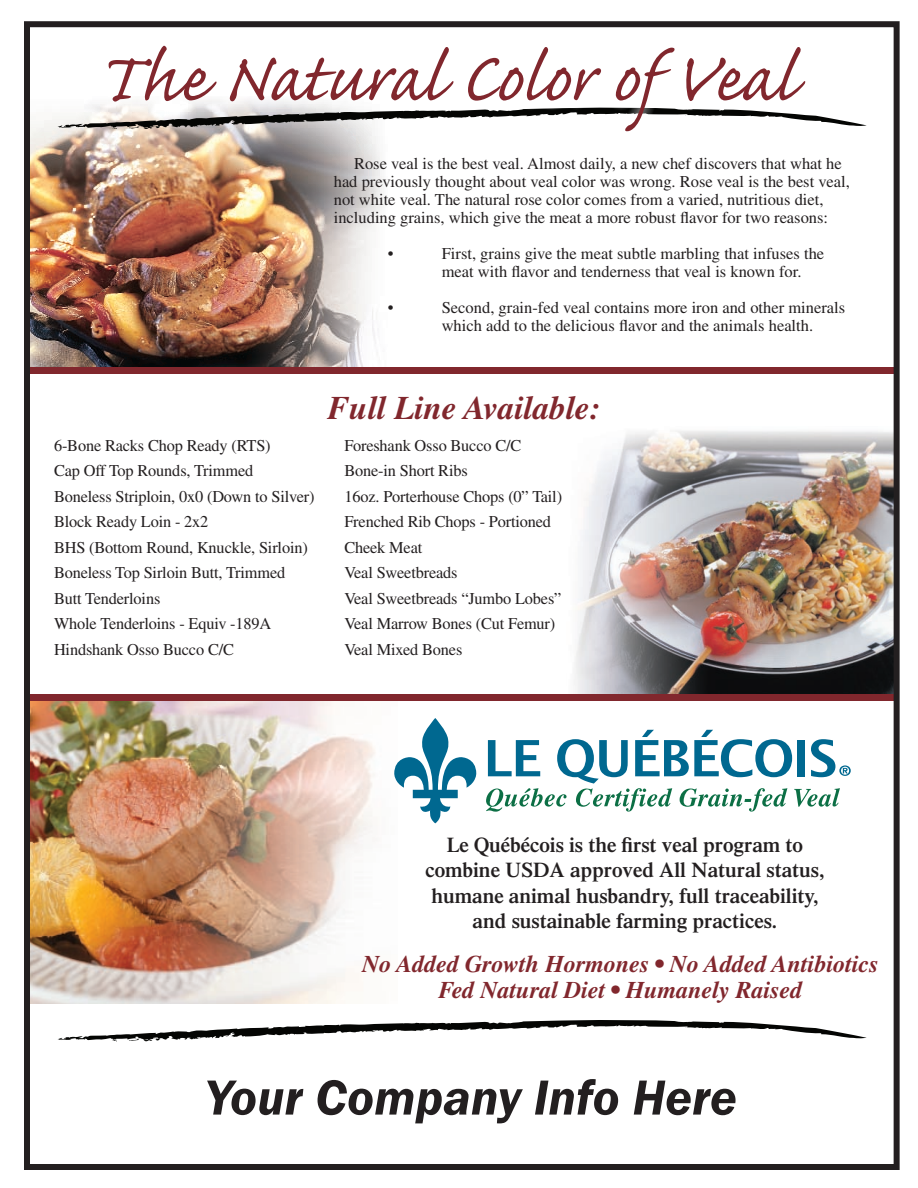
<style>
.page{position:relative;width:918px;height:1188px;background:#fff}
.page>*{position:absolute;margin:0;border:0;box-sizing:border-box;transform-origin:0 0}
.t1{font:88.5px "Caflisch Script";letter-spacing:-.005em;color:#81272d}
.t2{font:italic 600 51px "Franklin Gothic";color:#231f20}
.t3{font:italic 700 33px "Times";color:#81272d}
.t4{font:italic 700 24px/25.5px "Times";color:#81272d;text-align:center}
.t5{font:600 21px/25.5px "Times";color:#231f20;text-align:center}
.t6{font:16.5px/25.5px "Times";letter-spacing:-.01em;color:#231f20}
</style>
<div class="page">
<img style="left:574px;top:431px;width:319px;height:263px">
<img style="left:31px;top:104px;width:351px;height:263px">
<img style="left:31px;top:701px;width:344px;height:303px">
<div style="left:26px;top:694px;width:871px;height:7px;background:#81272d"></div>
<div style="left:26px;top:367px;width:871px;height:6px;background:#81272d"></div>
<svg style="left:57px;top:108px;width:40px;height:21px"></svg>
<svg style="left:57px;top:1020px;width:810px;height:21px"></svg>
<div style="left:97px;top:35px;width:821px;height:123px;background:#fff;opacity:.75"></div>
<svg style="left:394px;top:718px;width:82px;height:105px"></svg>
<svg style="left:486px;top:730px;width:365px;height:82px"></svg>
<div style="left:24px;top:21px;width:876px;height:1149px;border:6px solid #231f20"></div>
<h1 class="t1" style="left:96px;top:33px;width:701px">The Natural Color of Veal</h1>
<p class="t6" style="left:334px;top:154px;width:518px;line-height:18px;text-indent:20px">Rose veal is the best veal. Almost daily, a new chef discovers that what he had previously thought about veal color was wrong. Rose veal is the best veal, not white veal. The natural rose color comes from a varied, nutritious diet, including grains, which give the meat a more robust flavor for two reasons:</p>
<p class="t6" style="left:388px;top:240px;width:7px">•</p>
<p class="t6" style="left:442px;top:244px;width:384px;line-height:18px">First, grains give the meat subtle marbling that infuses the meat with flavor and tenderness that veal is known for.</p>
<p class="t6" style="left:388px;top:294px;width:7px">•</p>
<p class="t6" style="left:442px;top:298px;width:405px;line-height:18px">Second, grain-fed veal contains more iron and other minerals which add to the delicious flavor and the animals health.</p>
<p class="t6" style="left:54px;top:433px;width:262px">6-Bone Racks Chop Ready (RTS)<br>Cap Off Top Rounds, Trimmed<br>Boneless Striploin, 0x0 (Down to Silver)<br>Block Ready Loin - 2x2<br>BHS (Bottom Round, Knuckle, Sirloin)<br>Boneless Top Sirloin Butt, Trimmed<br>Butt Tenderloins<br>Whole Tenderloins - Equiv -189A<br>Hindshank Osso Bucco C/C</p>
<h3 class="t3" style="left:328px;top:388px;width:275px">Full Line Available:</h3>
<p class="t6" style="left:344px;top:433px;width:219px">Foreshank Osso Bucco C/C<br>Bone-in Short Ribs<br>16oz. Porterhouse Chops (0” Tail)<br>Frenched Rib Chops - Portioned<br>Cheek Meat<br>Veal Sweetbreads<br>Veal Sweetbreads “Jumbo Lobes”<br>Veal Marrow Bones (Cut Femur)<br>Veal Mixed Bones</p>
<p class="t5" style="left:425px;top:832px;width:401px">Le Québécois is the first veal program to combine USDA approved All Natural status, humane animal husbandry, full traceability, and sustainable farming practices.</p>
<h3 class="t4" style="left:362px;top:951px;width:518px">No Added Growth Hormones • No Added Antibiotics<br>Fed Natural Diet • Humanely Raised</h3>
<h2 class="t2" style="left:205px;top:1065px;width:533px">Your Company Info Here</h2>
</div>
